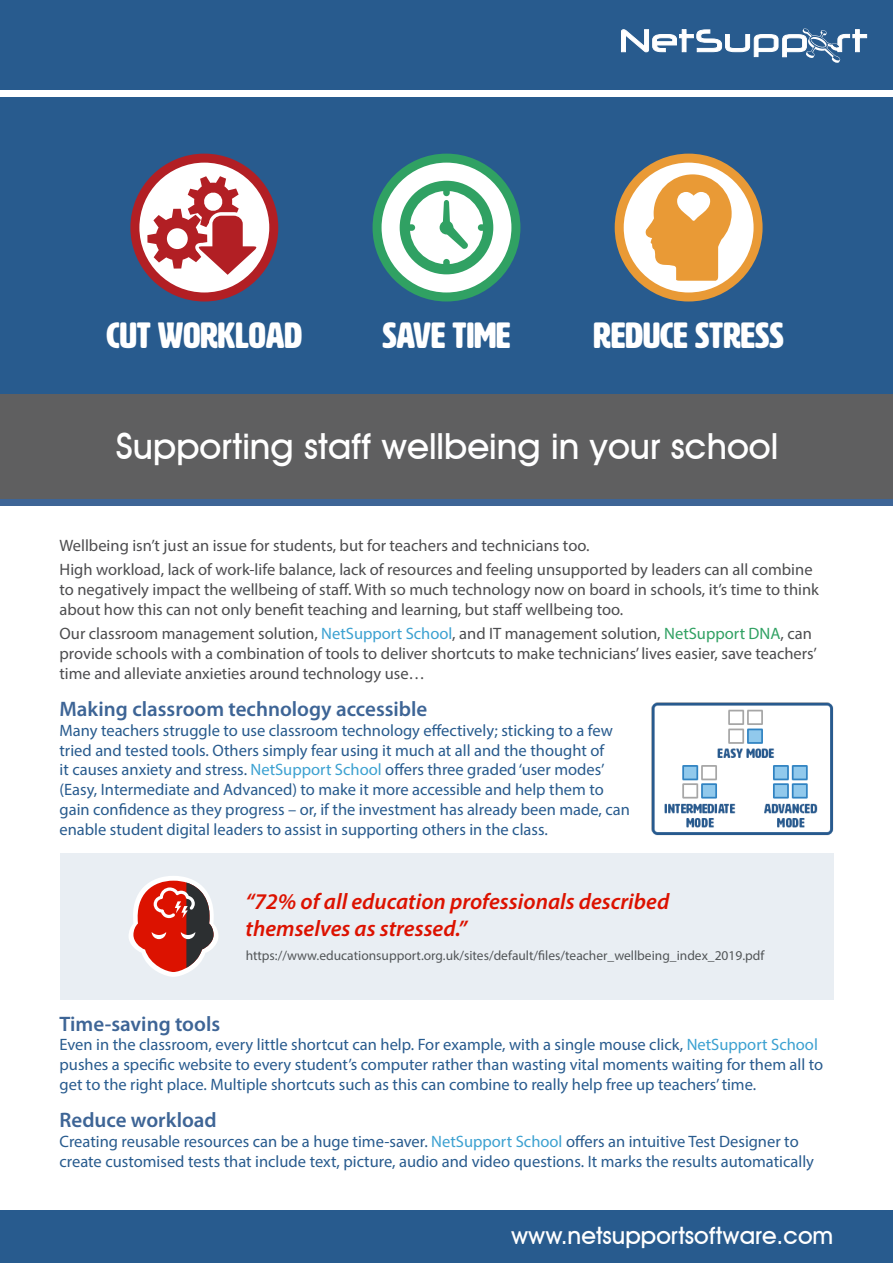
<style>
.page{position:relative;width:893px;height:1263px;background:#fff}
.page>*{position:absolute;margin:0;border:0;box-sizing:border-box;transform-origin:0 0}
.t1{font:500 36px "Avant Garde IT Cby BT";color:#fff}
.t2{font:36px "HWT Artz";color:#fff}
.t3{font:500 24px "Avant Garde IT Cby BT";color:#fff}
.t4{font:italic 600 22.5px/27px "Myriad Pro";color:#dc1200}
.t5{font:600 21px "Myriad Pro";color:#3e6596}
.t6{font:16.5px/19.8px "Myriad Pro";color:#285b8e}
.t7{font:16.5px/19.8px "Myriad Pro";color:#4d4d4f}
.t8{font:13.5px "Myriad Pro";color:#2c2f31}
.s1{color:#3ca1d1}
.s2{color:#30a163}
</style>
<div class="page">
<div style="left:0;top:93px;width:893px;height:301px;background:#285b8e"></div>
<div style="left:0;top:394px;width:893px;height:109px;background:#5f5f60"></div>
<div style="left:0;top:500px;width:893px;height:6px;background:#3e6596"></div>
<div style="left:0;top:0;width:893px;height:91px;background:#285b8e"></div>
<div style="left:0;top:90px;width:893px;height:6px;background:#fff"></div>
<svg style="left:621px;top:28px;width:246px;height:35px"></svg>
<div style="left:0;top:1210px;width:893px;height:53px;background:#285b8e"></div>
<div style="left:60px;top:853px;width:773px;height:147px;background:#e9eef3"></div>
<svg style="left:129px;top:876px;width:89px;height:101px"></svg>
<img style="left:651px;top:702px;width:182px;height:134px">
<svg style="left:135px;top:158px;width:139px;height:139px;background:#e9c0c1"></svg>
<div style="left:130px;top:154px;width:148px;height:147px;border:9px solid #b21f24;border-radius:50%"></div>
<svg style="left:377px;top:158px;width:139px;height:139px;background:#d4ebdf"></svg>
<div style="left:373px;top:154px;width:147px;height:147px;border:9px solid #30a163;border-radius:50%"></div>
<svg style="left:619px;top:158px;width:139px;height:139px;background:#fae8d1"></svg>
<div style="left:615px;top:154px;width:148px;height:147px;border:9px solid #e99a36;border-radius:50%"></div>
<svg style="left:147px;top:176px;width:114px;height:104px;background:#db9a9d"></svg>
<svg style="left:400px;top:181px;width:93px;height:93px;background:#b5ddc7"></svg>
<div style="left:443px;top:184px;width:7px;height:12px;background:#30a163;border-radius:3px"></div>
<div style="left:443px;top:259px;width:7px;height:12px;background:#30a163;border-radius:3px"></div>
<div style="left:478px;top:224px;width:12px;height:7px;background:#30a163;border-radius:3px"></div>
<div style="left:403px;top:224px;width:12px;height:7px;background:#30a163;border-radius:3px"></div>
<svg style="left:643px;top:174px;width:89px;height:107px;background:#f0bd7c"></svg>
<h1 class="t2" style="left:106px;top:317px;width:197px">CUT WORKLOAD</h1>
<h1 class="t2" style="left:382px;top:317px;width:130px">SAVE TIME</h1>
<h1 class="t2" style="left:594px;top:317px;width:192px">REDUCE STRESS</h1>
<h1 class="t1" style="left:116px;top:425px;width:664px">Supporting staff wellbeing in your school</h1>
<p class="t7" style="left:60px;top:534px;width:755px;line-height:24px">Wellbeing isn’t just an issue for students, but for teachers and technicians too.<br>High workload, lack of work-life balance, lack of resources and feeling unsupported by leaders can all combine</p>
<p class="t7" style="left:60px;top:579px;width:761px">to negatively impact the wellbeing of staff. With so much technology now on board in schools, it’s time to think about how this can not only benefit teaching and learning, but staff wellbeing too.</p>
<p class="t7" style="left:60px;top:623px;width:759px">Our classroom management solution, <span class="s1">NetSupport School</span>, and IT management solution, <span class="s2">NetSupport DNA</span>, can provide schools with a combination of tools to deliver shortcuts to make technicians’ lives easier, save teachers’ time and alleviate anxieties around technology use…</p>
<p class="t5" style="left:60px;top:695px;width:369px">Making classroom technology accessible</p>
<p class="t6" style="left:60px;top:720px;width:572px">Many teachers struggle to use classroom technology effectively; sticking to a few tried and tested tools. Others simply fear using it much at all and the thought of<br>it causes anxiety and stress. <span class="s1">NetSupport School</span> offers three graded ‘user modes’ (Easy, Intermediate and Advanced) to make it more accessible and help them to gain confidence as they progress – or, if the investment has already been made, can enable student digital leaders to assist in supporting others in the class.</p>
<h3 class="t4" style="left:246px;top:887px;width:425px">“72% of all education professionals described themselves as stressed.”</h3>
<p class="t8" style="left:246px;top:947px;width:520px">https://www.educationsupport.org.uk/sites/default/files/teacher_wellbeing_index_2019.pdf</p>
<p class="t5" style="left:60px;top:1010px;width:162px">Time-saving tools</p>
<p class="t6" style="left:60px;top:1035px;width:765px">Even in the classroom, every little shortcut can help. For example, with a single mouse click, <span class="s1">NetSupport School </span>pushes a specific website to every student’s computer rather than wasting vital moments waiting for them all to get to the right place. Multiple shortcuts such as this can combine to really help free up teachers’ time.</p>
<p class="t5" style="left:60px;top:1107px;width:159px">Reduce workload</p>
<p class="t6" style="left:60px;top:1131px;width:756px">Creating reusable resources can be a huge time-saver. <span class="s1">NetSupport School</span> offers an intuitive Test Designer to create customised tests that include text, picture, audio and video questions. It marks the results automatically</p>
<h2 class="t3" style="left:511px;top:1220px;width:324px">www.netsupportsoftware.com</h2>
</div>
